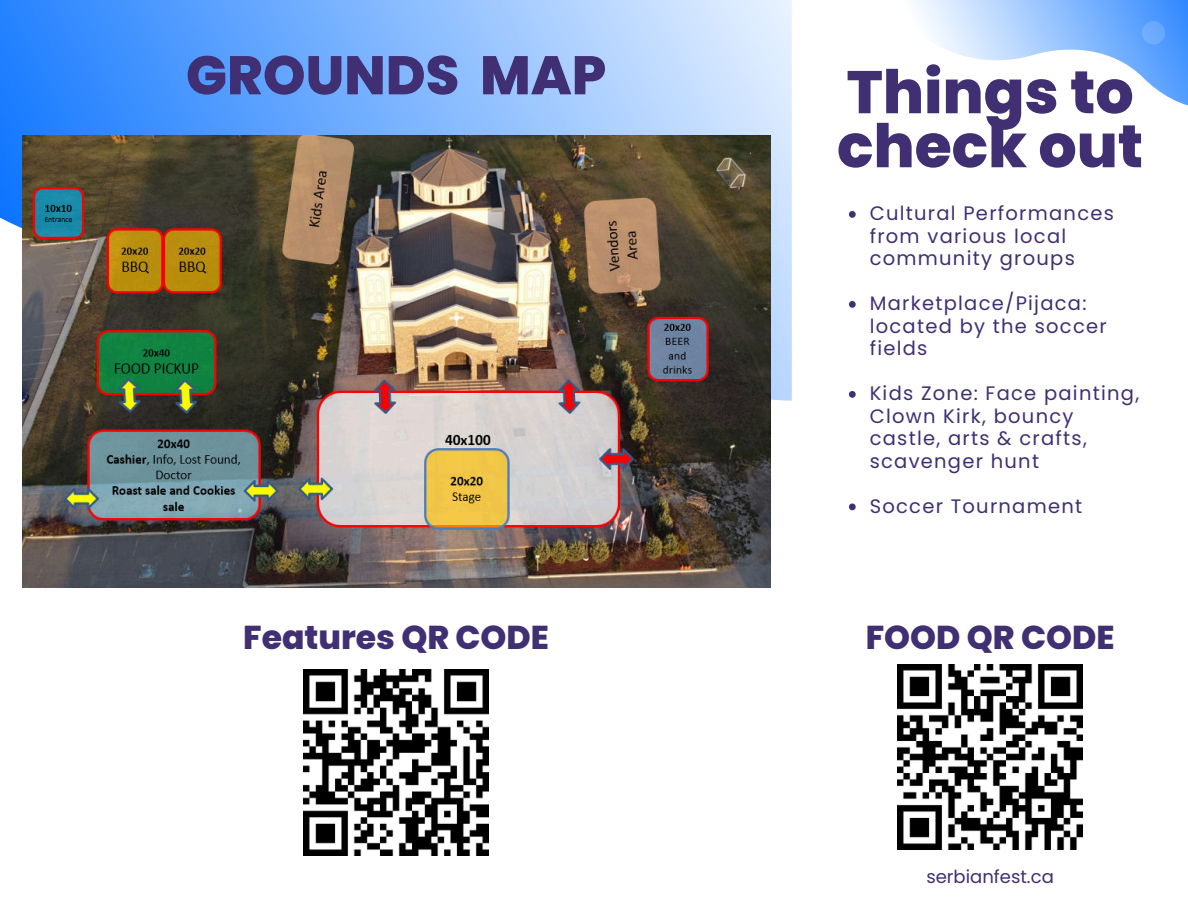
<style>
.page{position:relative;width:1188px;height:918px;background:#fff}
.page>*{position:absolute;margin:0;border:0;box-sizing:border-box;transform-origin:0 0}
.t1{font:800 60px/54px "Poppins";color:#402f73}
.t2{font:800 54.3px "Poppins";color:#402f73}
.t3{font:800 33px "Poppins";color:#402f73}
.t4{font:19.5px/22.5px "Poppins";letter-spacing:.065em;color:#402f73}
.t5{font:18px "Poppins";color:#402f73}
</style>
<div class="page">
<svg style="left:0;top:0;width:792px;height:401px;background:#85b9fe"></svg>
<svg style="left:914px;top:0;width:274px;height:106px"></svg>
<div style="left:1142px;top:21px;width:23px;height:23px;background:#6caaff;border-radius:50%"></div>
<img style="left:22px;top:135px;width:748px;height:452px">
<img style="left:897px;top:664px;width:186px;height:186px">
<img style="left:303px;top:670px;width:186px;height:185px">
<svg style="left:849px;top:211px;width:7px;height:7px"></svg>
<svg style="left:849px;top:301px;width:7px;height:7px"></svg>
<svg style="left:849px;top:391px;width:7px;height:7px"></svg>
<svg style="left:849px;top:504px;width:7px;height:6px"></svg>
<h2 class="t2" style="left:186px;top:44px;width:422px">GROUNDS MAP</h2>
<h1 class="t1" style="left:837px;top:66px;width:308px">Things to check out</h1>
<h3 class="t3" style="left:243px;top:618px;width:307px">Features QR CODE</h3>
<p class="t4" style="left:870px;top:202px;width:246px">Cultural Performances from various local community groups</p>
<p class="t4" style="left:870px;top:292px;width:239px">Marketplace/Pijaca: located by the soccer fields</p>
<p class="t4" style="left:870px;top:382px;width:271px">Kids Zone: Face painting,<br>Clown Kirk, bouncy castle, arts &amp; crafts, scavenger hunt</p>
<p class="t4" style="left:870px;top:495px;width:214px">Soccer Tournament</p>
<h3 class="t3" style="left:866px;top:618px;width:250px">FOOD QR CODE</h3>
<p class="t5" style="left:926px;top:866px;width:129px">serbianfest.ca</p>
</div>
